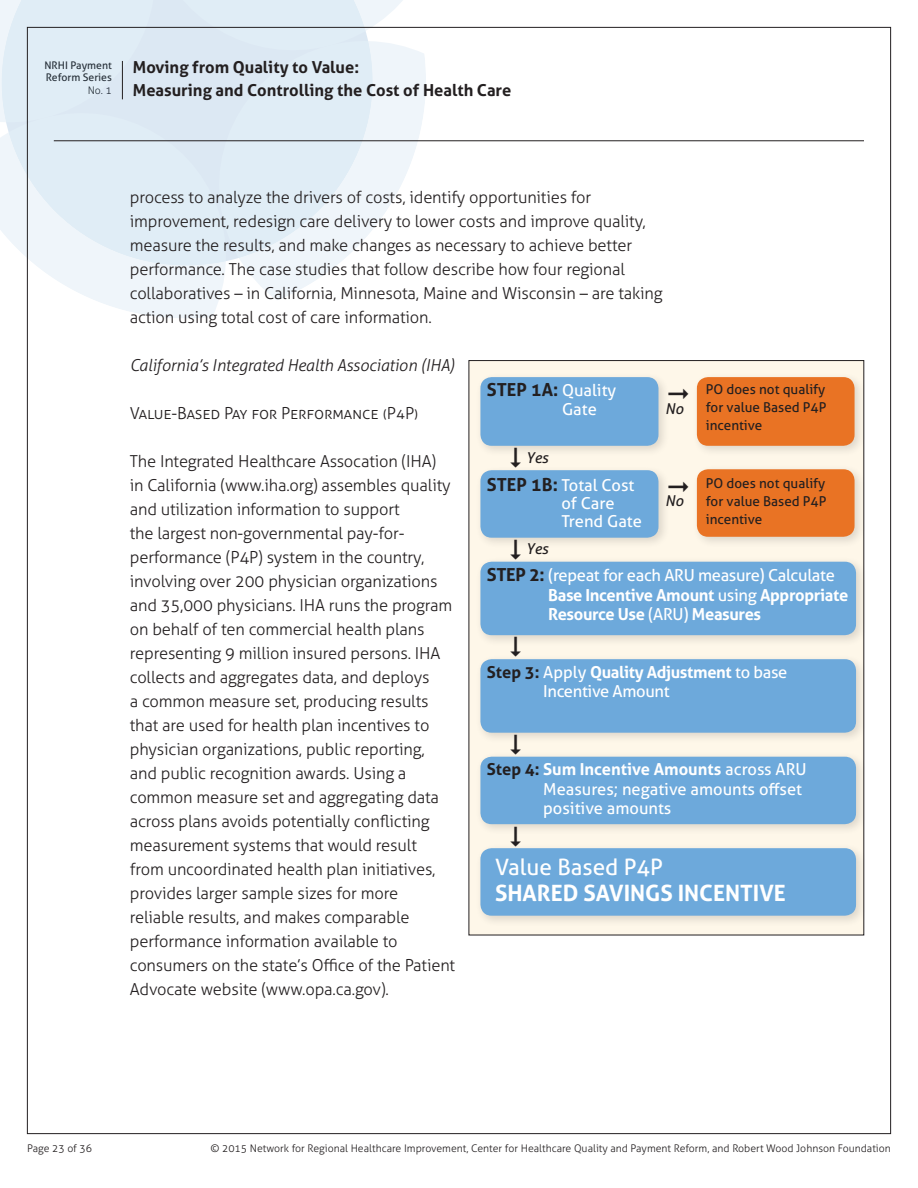
<style>
.page{position:relative;width:918px;height:1188px;background:#fff}
.page>*{position:absolute;margin:0;border:0;box-sizing:border-box;transform-origin:0 0}
.t1{font:700 22.5px/26.7px "Aller";color:#fff}
.t2{font:700 18px "Aller";color:#231f20}
.t3{font:300 16.5px/24px "Aller";letter-spacing:-.01em;color:#231f20}
.t4{font:16.5px/18px "Aller";color:#fff}
.t5{font:700 16.5px/19.5px "Aller";letter-spacing:-.02em;color:#fff}
.t6{font:700 16.5px "Aller";color:#231f20}
.t7{font:16.5px/19.5px "Aller";letter-spacing:-.02em;color:#fff}
.t8{font:italic 300 16.5px "Aller";letter-spacing:-.01em;color:#231f20}
.t9{font:italic 15px "Aller";color:#231f20}
.t10{font:13.5px/18px "Aller";color:#231f20;text-align:justify}
.t11{font:300 10.5px "Aller";color:#231f20}
.t12{font:10.5px/12.6px "Aller";color:#231f20}
.s1{font-weight:400;font-size:16.5px;color:#fff}
.s2{font-weight:700;font-size:18px;color:#231f20}
.s3{font-size:18px;color:#231f20}
.s4{font-weight:400}
.s5{font-weight:700;color:#231f20}
.s6{font-weight:700}
</style>
<div class="page">
<svg style="left:257px;top:48px;width:180px;height:252px"></svg>
<svg style="left:26px;top:282px;width:197px;height:47px"></svg>
<svg style="left:0;top:0;width:409px;height:282px"></svg>
<hr style="left:54px;top:140px;width:810px;height:1px;background:#231f20">
<hr style="left:122px;top:61px;width:1px;height:38px;background:#231f20">
<div style="left:469px;top:361px;width:395px;height:574px;background:#fef7e9"></div>
<div style="left:475px;top:372px;width:195px;height:85px;background:#231f20;opacity:.15"></div>
<div style="left:480px;top:377px;width:178px;height:69px;background:#6da9db;border-radius:11px"></div>
<div style="left:692px;top:372px;width:174px;height:85px;background:#231f20;opacity:.15"></div>
<div style="left:697px;top:377px;width:158px;height:69px;background:#e97324;border-radius:11px"></div>
<div style="left:692px;top:464px;width:174px;height:84px;background:#231f20;opacity:.15"></div>
<div style="left:697px;top:469px;width:158px;height:68px;background:#e97324;border-radius:11px"></div>
<div style="left:475px;top:465px;width:195px;height:84px;background:#231f20;opacity:.15"></div>
<div style="left:480px;top:470px;width:178px;height:68px;background:#6da9db;border-radius:11px"></div>
<div style="left:475px;top:557px;width:392px;height:90px;background:#231f20;opacity:.15"></div>
<div style="left:480px;top:562px;width:376px;height:73px;background:#6da9db;border-radius:11px"></div>
<div style="left:475px;top:654px;width:392px;height:90px;background:#231f20;opacity:.15"></div>
<div style="left:480px;top:659px;width:376px;height:74px;background:#6da9db;border-radius:11px"></div>
<div style="left:475px;top:752px;width:392px;height:84px;background:#231f20;opacity:.15"></div>
<div style="left:480px;top:757px;width:376px;height:67px;background:#6da9db;border-radius:11px"></div>
<div style="left:475px;top:843px;width:392px;height:84px;background:#231f20;opacity:.15"></div>
<div style="left:480px;top:848px;width:376px;height:68px;background:#6da9db;border-radius:11px"></div>
<svg style="left:511px;top:448px;width:10px;height:20px"></svg>
<svg style="left:511px;top:540px;width:10px;height:20px"></svg>
<svg style="left:511px;top:637px;width:10px;height:20px"></svg>
<svg style="left:511px;top:735px;width:10px;height:20px"></svg>
<svg style="left:511px;top:826px;width:10px;height:20px"></svg>
<p class="t12" style="left:45px;top:59px;width:69px">NRHI Payment<br>Reform Series</p>
<p class="t11" style="left:88px;top:84px;width:26px">No. 1</p>
<p class="t6" style="left:133px;top:57px;width:228px">Moving from Quality to Value:</p>
<p class="t6" style="left:133px;top:80px;width:380px">Measuring and Controlling the Cost of Health Care</p>
<p class="t3" style="left:130px;top:185px;width:534px">process to analyze the drivers of costs, identify opportunities for improvement, redesign care delivery to lower costs and improve quality, measure the results, and make changes as necessary to achieve better performance. The case studies that follow describe how four regional collaboratives – in California, Minnesota, Maine and Wisconsin – are taking action using total cost of care information.</p>
<p class="t8" style="left:130px;top:355px;width:327px">California’s Integrated Health Association (IHA)</p>
<p class="t3" style="left:130px;top:401px;width:290px">Value-Based Pay for Performance (P4P)</p>
<p class="t3" style="left:130px;top:449px;width:327px">The Integrated Healthcare Assocation (IHA)<br>in California (www.iha.org) assembles quality and utilization information to support<br>the largest non-governmental pay-for&shy;performance (P4P) system in the country, involving over 200 physician organizations and 35,000 physicians. IHA runs the program on behalf of ten commercial health plans representing 9 million insured persons. IHA collects and aggregates data, and deploys<br>a common measure set, producing results that are used for health plan incentives to physician organizations, public reporting, and public recognition awards. Using a common measure set and aggregating data across plans avoids potentially conflicting measurement systems that would result<br>from uncoordinated health plan initiatives, provides larger sample sizes for more reliable results, and makes comparable performance information available to consumers on the state’s Office of the Patient Advocate website (www.opa.ca.gov).</p>
<p class="t2" style="left:487px;top:378px;width:131px">STEP 1A: <span class="s1">Quality</span></p>
<p class="t4" style="left:562px;top:401px;width:36px">Gate</p>
<p class="t10" style="left:706px;top:380px;width:122px">PO does not qualify for value Based P4P incentive</p>
<p class="t9" style="left:665px;top:400px;width:20px">No</p>
<p class="t9" style="left:526px;top:449px;width:24px">Yes</p>
<p class="t4" style="left:562px;top:476px;width:82px;text-indent:-75px"><span class="s2">STEP 1B:</span> Total Cost of Care<br>Trend Gate</p>
<p class="t10" style="left:706px;top:474px;width:122px">PO does not qualify for value Based P4P incentive</p>
<p class="t9" style="left:665px;top:492px;width:20px">No</p>
<p class="t9" style="left:526px;top:540px;width:24px">Yes</p>
<p class="t5" style="left:548px;top:566px;width:302px;text-indent:-61px"><span class="s3">STEP 2:</span> <span class="s4">(repeat for each ARU measure) Calculate<br></span>Base Incentive Amount <span class="s4">using</span> Appropriate<br>Resource Use <span class="s4">(ARU)</span> Measures</p>
<p class="t7" style="left:543px;top:662px;width:246px;text-indent:-56px"><span class="s5">Step 3:</span> Apply <span class="s6">Quality Adjustment</span> to base<br>Incentive Amount</p>
<p class="t4" style="left:543px;top:760px;width:265px;line-height:19.5px;text-indent:-56px"><span class="s5">Step 4:</span> <span class="s6">Sum Incentive Amounts</span> across ARU<br>Measures; negative amounts offset positive amounts</p>
<p class="t1" style="left:495px;top:853px;width:292px"><span class="s4">Value Based P4P<br></span>SHARED SAVINGS INCENTIVE</p>
<p class="t11" style="left:27px;top:1142px;width:66px">Page 23 of 36</p>
<p class="t11" style="left:210px;top:1142px;width:682px">© 2015 Network for Regional Healthcare Improvement, Center for Healthcare Quality and Payment Reform, and Robert Wood Johnson Foundation</p>
</div>
